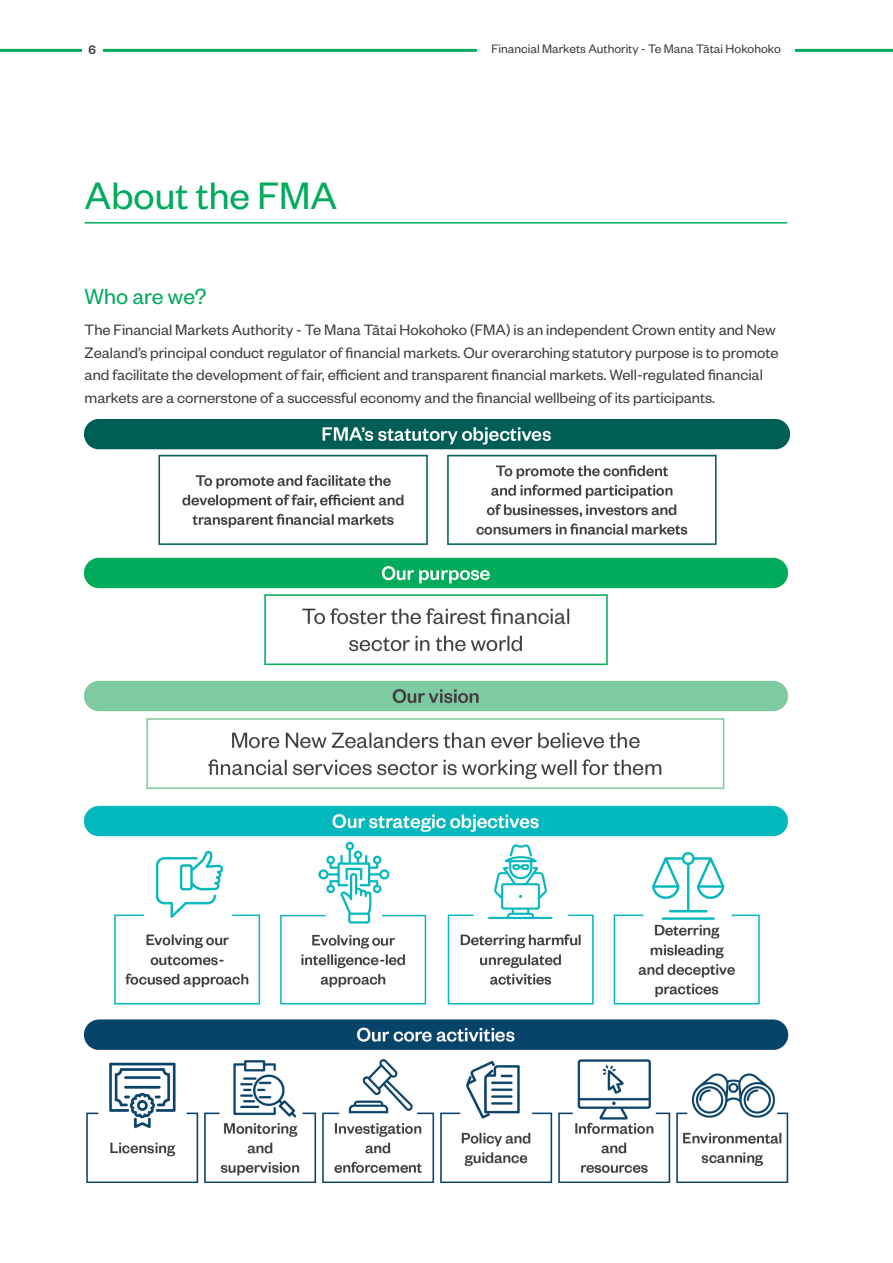
<style>
.page{position:relative;width:893px;height:1263px;background:#fff}
.page>*{position:absolute;margin:0;border:0;box-sizing:border-box;transform-origin:0 0}
.t1{font:42px "Founders Grotesk";color:#00ab5b}
.t2{font:24px "Founders Grotesk";color:#00ab5b}
.t3{font:16.5px/22.5px "Founders Grotesk";color:#3e3e3f}
.t4{font:13.5px "Founders Grotesk";color:#3e3e3f}
.t5{font:500 13.5px "Founders Grotesk";color:#3e3e3f}
</style>
<div class="page">
<hr style="left:0;top:49px;width:893px;height:3px;background:#00ab5b">
<div style="left:82px;top:44px;width:21px;height:10px;background:#fff"></div>
<div style="left:477px;top:35px;width:318px;height:18px;background:#fff"></div>
<hr style="left:85px;top:222px;width:702px;height:2px;background:#00ab5b">
<img style="left:85px;top:419px;width:705px;height:763px">
<p class="t5" style="left:89px;top:41px;width:9px">6</p>
<p class="t4" style="left:492px;top:41px;width:291px">Financial Markets Authority - Te Mana Tātai Hokohoko</p>
<h2 class="t1" style="left:85px;top:170px;width:254px">About the FMA</h2>
<h3 class="t2" style="left:85px;top:282px;width:123px">Who are we?</h3>
<p class="t3" style="left:85px;top:318px;width:695px">The Financial Markets Authority - Te Mana Tātai Hokohoko (FMA) is an independent Crown entity and New Zealand’s principal conduct regulator of financial markets. Our overarching statutory purpose is to promote and facilitate the development of fair, efficient and transparent financial markets. Well-regulated financial markets are a cornerstone of a successful economy and the financial wellbeing of its participants.</p>
</div>
